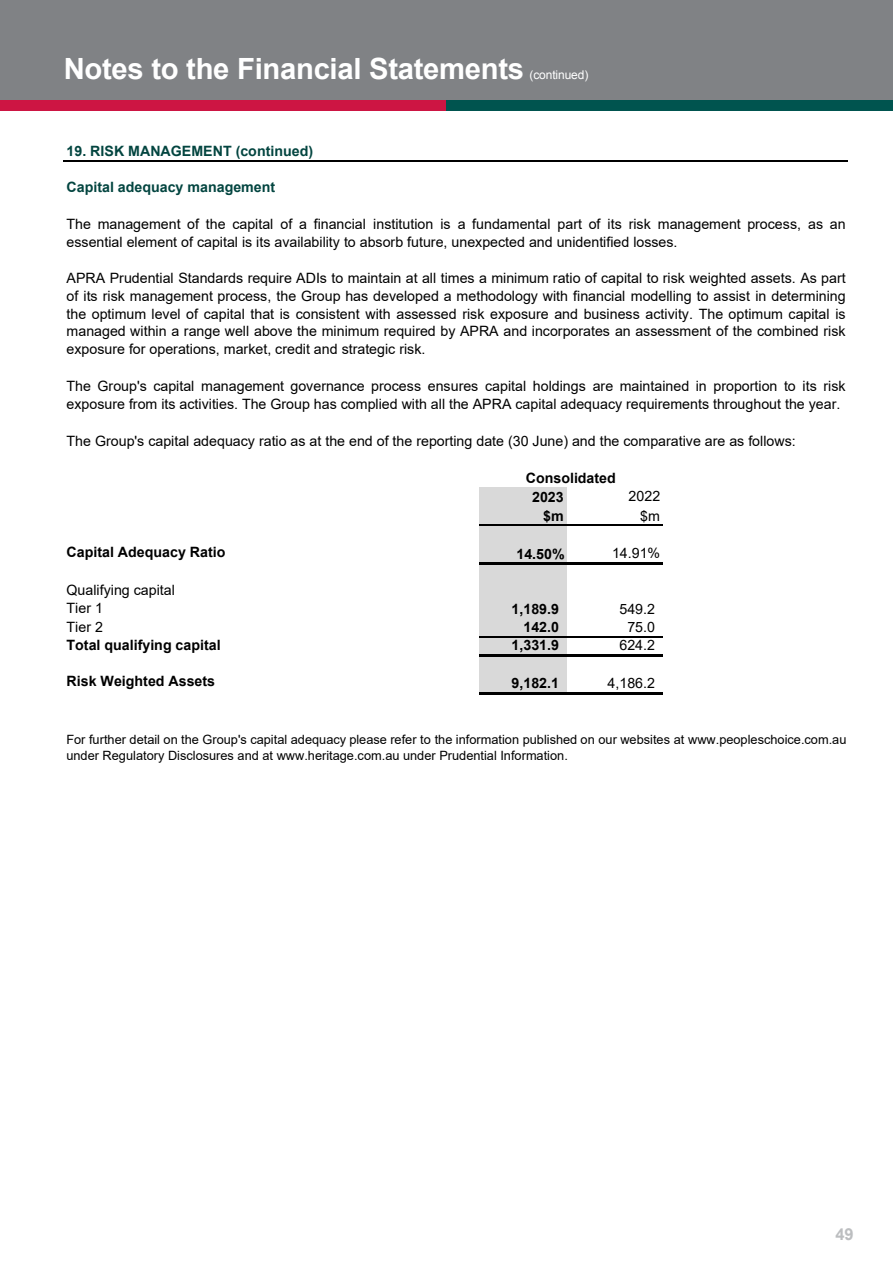
<style>
.page{position:relative;width:893px;height:1263px;background:#fff}
.page>*{position:absolute;margin:0;border:0;box-sizing:border-box;transform-origin:0 0}
.t1{font:700 29.25px "Arial";letter-spacing:-.01em;color:#fff}
.t2{font:700 16.5px "Arial";color:#bcbec0}
.t3{font:14.25px/17.7px "Arial";color:#000}
.t4{font:700 14.25px "Arial";color:#000}
.t5{font:700 14.25px "Arial";color:#034540}
.t6{font:12.75px/16px "Arial";color:#000}
.t7{font:12px "Arial";letter-spacing:-.01em;color:#fff}
</style>
<div class="page">
<div style="left:0;top:0;width:848px;height:110px;background:#808285"></div>
<div style="left:848px;top:0;width:45px;height:110px;background:#808285"></div>
<div style="left:0;top:100px;width:893px;height:11px;background:#cd1543"></div>
<div style="left:446px;top:100px;width:447px;height:11px;background:#00544f"></div>
<div style="left:479px;top:487px;width:87px;height:207px;background:#d9d9d9"></div>
<hr style="left:64px;top:160px;width:784px;height:2px;background:#000">
<hr style="left:479px;top:524px;width:183px;height:2px;background:#000">
<hr style="left:479px;top:562px;width:183px;height:2px;background:#000">
<hr style="left:479px;top:636px;width:183px;height:1px;background:#000">
<hr style="left:479px;top:654px;width:183px;height:3px;background:#000">
<hr style="left:479px;top:692px;width:183px;height:3px;background:#000">
<h1 class="t1" style="left:64px;top:49px;width:462px">Notes to the Financial Statements</h1>
<p class="t7" style="left:529px;top:67px;width:60px">(continued)</p>
<p class="t5" style="left:67px;top:141px;width:248px">19. RISK MANAGEMENT (continued)</p>
<p class="t5" style="left:67px;top:177px;width:210px">Capital adequacy management</p>
<p class="t3" style="left:67px;top:215px;width:781px">The management of the capital of a financial institution is a fundamental part of its risk management process, as an essential element of capital is its availability to absorb future, unexpected and unidentified losses.</p>
<p class="t3" style="left:67px;top:269px;width:781px;text-align:justify">APRA Prudential Standards require ADIs to maintain at all times a minimum ratio of capital to risk weighted assets. As part of its risk management process, the Group has developed a methodology with financial modelling to assist in determining the optimum level of capital that is consistent with assessed risk exposure and business activity. The optimum capital is managed within a range well above the minimum required by APRA and incorporates an assessment of the combined risk exposure for operations, market, credit and strategic risk.</p>
<p class="t3" style="left:67px;top:377px;width:780px">The Group's capital management governance process ensures capital holdings are maintained in proportion to its risk exposure from its activities. The Group has complied with all the APRA capital adequacy requirements throughout the year.</p>
<p class="t3" style="left:67px;top:432px;width:731px">The Group's capital adequacy ratio as at the end of the reporting date (30 June) and the comparative are as follows:</p>
<p class="t4" style="left:526px;top:468px;width:92px">Consolidated</p>
<p class="t4" style="left:532px;top:487px;width:33px">2023</p>
<p class="t3" style="left:629px;top:487px;width:33px">2022</p>
<p class="t4" style="left:543px;top:505px;width:22px">$m</p>
<p class="t3" style="left:640px;top:507px;width:21px">$m</p>
<p class="t4" style="left:516px;top:543px;width:50px">14.50%</p>
<p class="t3" style="left:612px;top:544px;width:50px">14.91%</p>
<p class="t4" style="left:67px;top:542px;width:160px">Capital Adequacy Ratio</p>
<p class="t3" style="left:67px;top:581px;width:110px;line-height:18.1px">Qualifying capital<br>Tier 1<br>Tier 2</p>
<p class="t4" style="left:67px;top:635px;width:156px">Total qualifying capital</p>
<p class="t4" style="left:67px;top:671px;width:150px">Risk Weighted Assets</p>
<p class="t4" style="left:512px;top:673px;width:49px">9,182.1</p>
<p class="t3" style="left:608px;top:674px;width:49px">4,186.2</p>
<p class="t4" style="left:512px;top:598px;width:49px">1,189.9</p>
<p class="t3" style="left:619px;top:600px;width:37px">549.2</p>
<p class="t4" style="left:523px;top:617px;width:37px">142.0</p>
<p class="t3" style="left:627px;top:618px;width:29px">75.0</p>
<p class="t4" style="left:512px;top:635px;width:49px">1,331.9</p>
<p class="t3" style="left:619px;top:636px;width:37px">624.2</p>
<p class="t6" style="left:66px;top:731px;width:782px">For further detail on the Group's capital adequacy please refer to the information published on our websites at www.peopleschoice.com.au under Regulatory Disclosures and at www.heritage.com.au under Prudential Information.</p>
<p class="t2" style="left:836px;top:1223px;width:19px">49</p>
</div>
